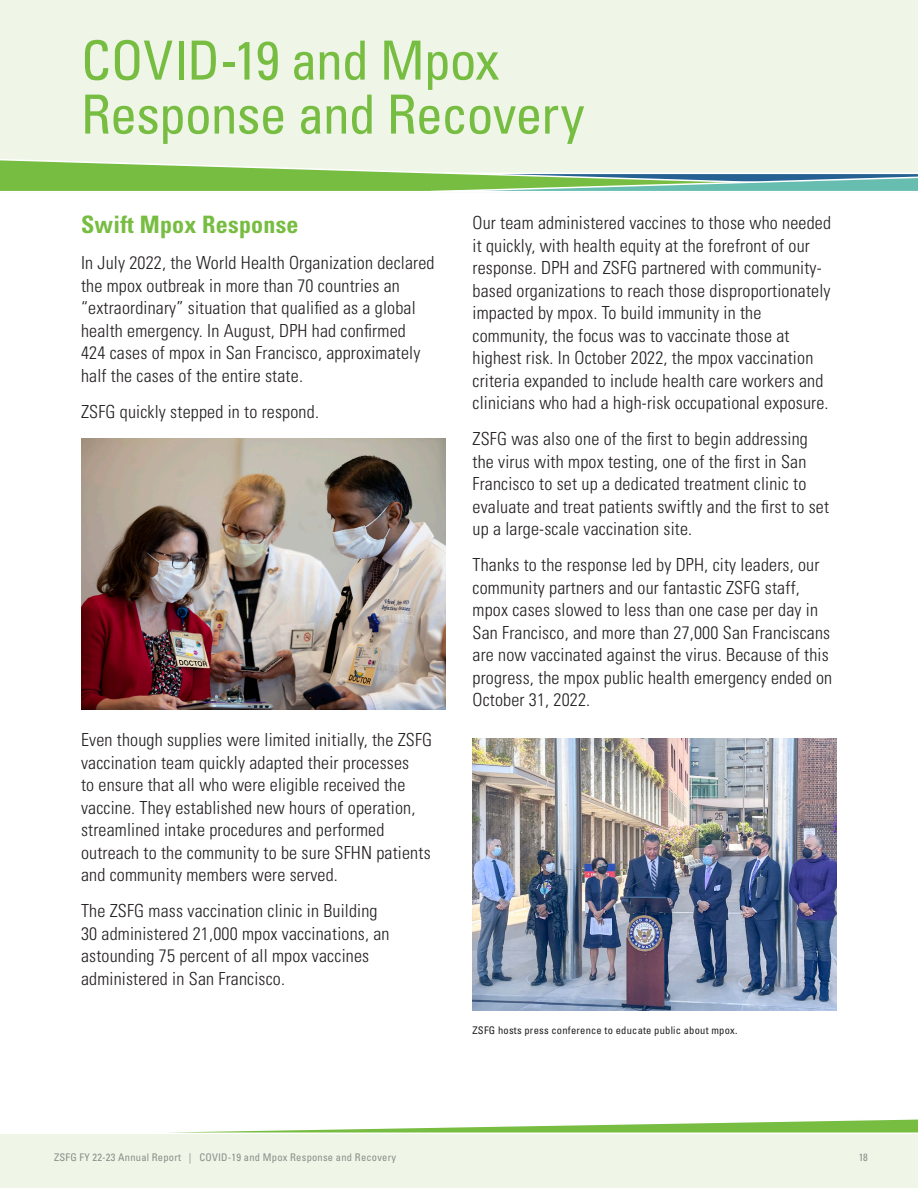
<style>
.page{position:relative;width:918px;height:1188px;background:#fff}
.page>*{position:absolute;margin:0;border:0;box-sizing:border-box;transform-origin:0 0}
.t1{font:condensed 54px/54px "Univers LT Std";letter-spacing:-.02em;color:#77bd42}
.t2{font:700 condensed 24px "Univers LT Std";letter-spacing:.01em;color:#77bd42}
.t3{font:300 condensed 18px/22.5px "Univers LT Std";letter-spacing:.01em;color:#231f20}
.t4{font:condensed 10.5px "Univers LT Std";letter-spacing:.02em;color:#939598}
.fine_print{font:condensed 10.5px "Univers LT Std";letter-spacing:.02em;color:#231f20}
</style>
<div class="page">
<div style="left:0;top:1134px;width:918px;height:54px;background:#eff5e7"></div>
<div style="left:0;top:0;width:918px;height:192px;background:#eff5e7"></div>
<svg style="left:170px;top:1119px;width:748px;height:14px"></svg>
<svg style="left:0;top:159px;width:918px;height:33px"></svg>
<img style="left:472px;top:739px;width:365px;height:271px">
<img style="left:81px;top:438px;width:365px;height:272px">
<h1 class="t1" style="left:81px;top:33px;width:505px">COVID-19 and Mpox<br>Response and Recovery</h1>
<h3 class="t2" style="left:81px;top:210px;width:219px">Swift Mpox Response</h3>
<p class="t3" style="left:81px;top:252px;width:355px">In July 2022, the World Health Organization declared the mpox outbreak in more than 70 countries an “extraordinary” situation that qualified as a global health emergency. In August, DPH had confirmed 424 cases of mpox in San Francisco, approximately half the cases of the entire state.</p>
<p class="t3" style="left:81px;top:400px;width:239px">ZSFG quickly stepped in to respond.</p>
<p class="t3" style="left:81px;top:729px;width:353px">Even though supplies were limited initially, the ZSFG vaccination team quickly adapted their processes<br>to ensure that all who were eligible received the vaccine. They established new hours of operation, streamlined intake procedures and performed outreach to the community to be sure SFHN patients and community members were served.</p>
<p class="t3" style="left:81px;top:900px;width:310px">The ZSFG mass vaccination clinic in Building 30 administered 21,000 mpox vaccinations, an astounding 75 percent of all mpox vaccines administered in San Francisco.</p>
<p class="t3" style="left:472px;top:211px;width:360px">Our team administered vaccines to those who needed it quickly, with health equity at the forefront of our response. DPH and ZSFG partnered with community&shy;based organizations to reach those disproportionately impacted by mpox. To build immunity in the community, the focus was to vaccinate those at highest risk. In October 2022, the mpox vaccination criteria expanded to include health care workers and clinicians who had a high-risk occupational exposure.</p>
<p class="t3" style="left:472px;top:427px;width:358px">ZSFG was also one of the first to begin addressing the virus with mpox testing, one of the first in San Francisco to set up a dedicated treatment clinic to evaluate and treat patients swiftly and the first to set up a large-scale vaccination site.</p>
<p class="t3" style="left:472px;top:553px;width:361px">Thanks to the response led by DPH, city leaders, our community partners and our fantastic ZSFG staff, mpox cases slowed to less than one case per day in San Francisco, and more than 27,000 San Franciscans are now vaccinated against the virus. Because of this progress, the mpox public health emergency ended on October 31, 2022.</p>
<p class="fine_print" style="left:472px;top:1024px;width:266px">ZSFG hosts press conference to educate public about mpox.</p>
<p class="t4" style="left:54px;top:1151px;width:344px">ZSFG FY 22-23 Annual Report | COVID-19 and Mpox Response and Recovery</p>
<p class="t4" style="left:858px;top:1151px;width:11px">18</p>
</div>
